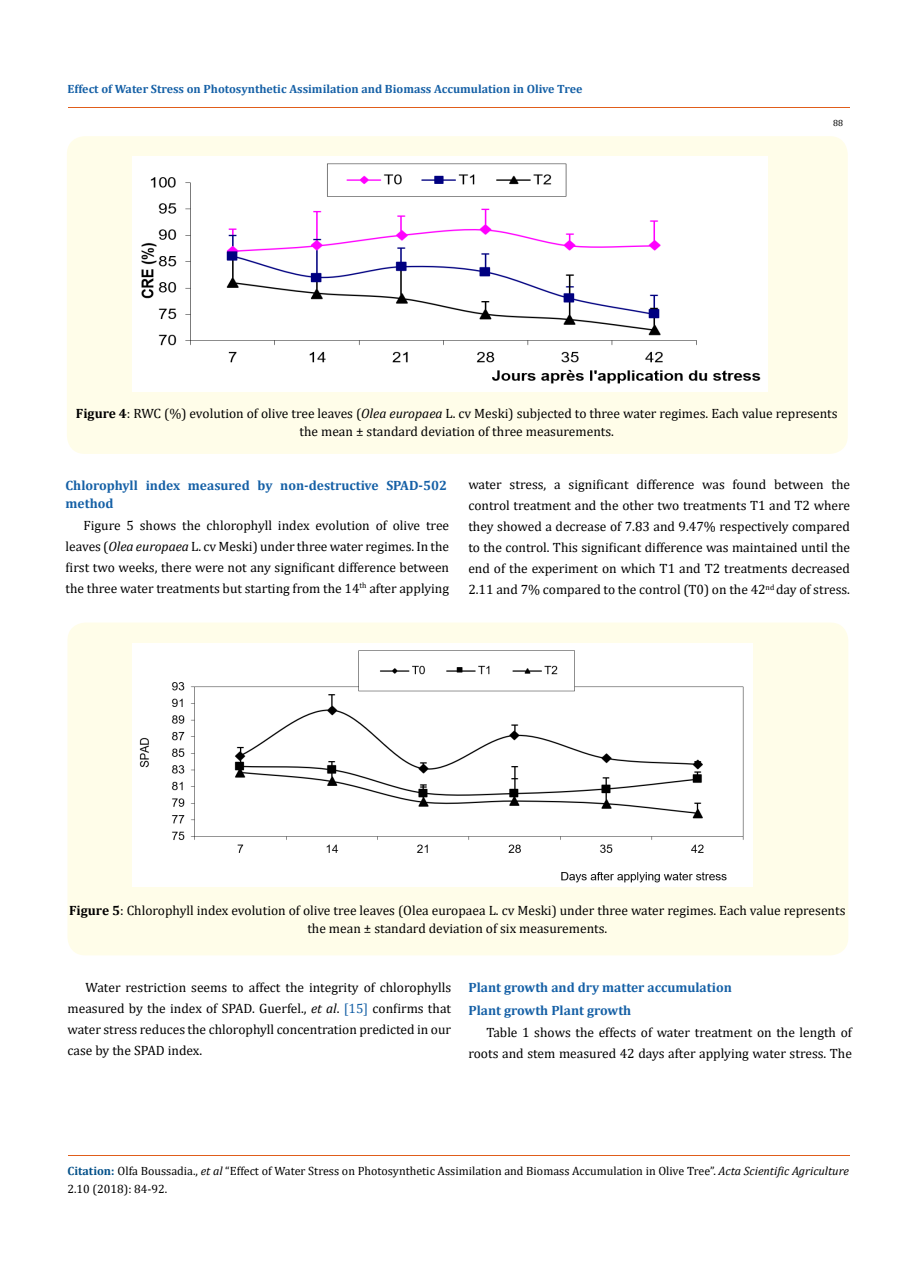
<style>
.page{position:relative;width:917px;height:1262px;background:#fff}
.page>*{position:absolute;margin:0;border:0;box-sizing:border-box;transform-origin:0 0}
.t1{font:13.5px/21px "Cambria";color:#000;text-align:justify}
.t2{font:700 13.5px/18px "Cambria";color:#1560a6}
.t3{font:12px/18px "Cambria";color:#000}
.t4{font:700 12px "Cambria";color:#1560a6}
.t5{font:9px "Cambria";color:#000}
.s1{font-weight:700}
.s2{font-style:italic}
.s3{color:#1560a6}
.s4{font-weight:700;color:#035089}
</style>
<div class="page">
<div style="left:67px;top:136px;width:780px;height:318px;background:#fffde9;border-radius:18px"></div>
<img style="left:132px;top:157px;width:636px;height:234px">
<div style="left:67px;top:622px;width:781px;height:333px;background:#fffde9;border-radius:18px"></div>
<div style="left:132px;top:643px;width:621px;height:243px;background:#fff"></div>
<hr style="left:68px;top:108px;width:781px;height:1px;background:#e05d1a">
<hr style="left:68px;top:1155px;width:781px;height:1px;background:#e05d1a">
<p class="t4" style="left:68px;top:81px;width:516px">Effect of Water Stress on Photosynthetic Assimilation and Biomass Accumulation in Olive Tree</p>
<p class="t5" style="left:833px;top:118px;width:11px">88</p>
<p class="t1" style="left:76px;top:404px;width:763px;line-height:18px;text-align:center"><span class="s1">Figure 4</span>: RWC (%) evolution of olive tree leaves (<span class="s2">Olea europaea</span> L. cv Meski) subjected to three water regimes. Each value represents the mean ± standard deviation of three measurements.</p>
<p class="t2" style="left:66px;top:476px;width:383px">Chlorophyll index measured by non-destructive SPAD-502 method</p>
<p class="t1" style="left:66px;top:514px;width:385px;text-indent:18px">Figure 5 shows the chlorophyll index evolution of olive tree leaves (<span class="s2">Olea europaea</span> L. cv Meski) under three water regimes. In the first two weeks, there were not any significant difference between the three water treatments but starting from the 14<sup>th</sup> after applying</p>
<p class="t1" style="left:468px;top:474px;width:383px">water stress, a significant difference was found between the control treatment and the other two treatments T1 and T2 where they showed a decrease of 7.83 and 9.47% respectively compared to the control. This significant difference was maintained until the end of the experiment on which T1 and T2 treatments decreased 2.11 and 7% compared to the control (T0) on the 42<sup>nd</sup> day of stress.</p>
<p class="t1" style="left:69px;top:901px;width:777px;line-height:18px;text-align:center"><span class="s1">Figure 5</span>: Chlorophyll index evolution of olive tree leaves (Olea europaea L. cv Meski) under three water regimes. Each value represents the mean ± standard deviation of six measurements.</p>
<p class="t1" style="left:67px;top:976px;width:385px;text-indent:18px">Water restriction seems to affect the integrity of chlorophylls measured by the index of SPAD. Guerfel., <span class="s2">et al</span>. <span class="s3">[15]</span> confirms that water stress reduces the chlorophyll concentration predicted in our case by the SPAD index.</p>
<p class="t2" style="left:468px;top:975px;width:265px;line-height:22.5px">Plant growth and dry matter accumulation<br>Plant growth Plant growth</p>
<p class="t1" style="left:468px;top:1022px;width:385px;text-align:right">Table 1 shows the effects of water treatment on the length of roots and stem measured 42 days after applying water stress. The</p>
<p class="t3" style="left:67px;top:1161px;width:783px"><span class="s4">Citation:</span> Olfa Boussadia., <span class="s2">et al</span> “Effect of Water Stress on Photosynthetic Assimilation and Biomass Accumulation in Olive Tree”. <span class="s2">Acta Scientific Agriculture<br></span>2.10 (2018): 84-92.</p>
</div>
